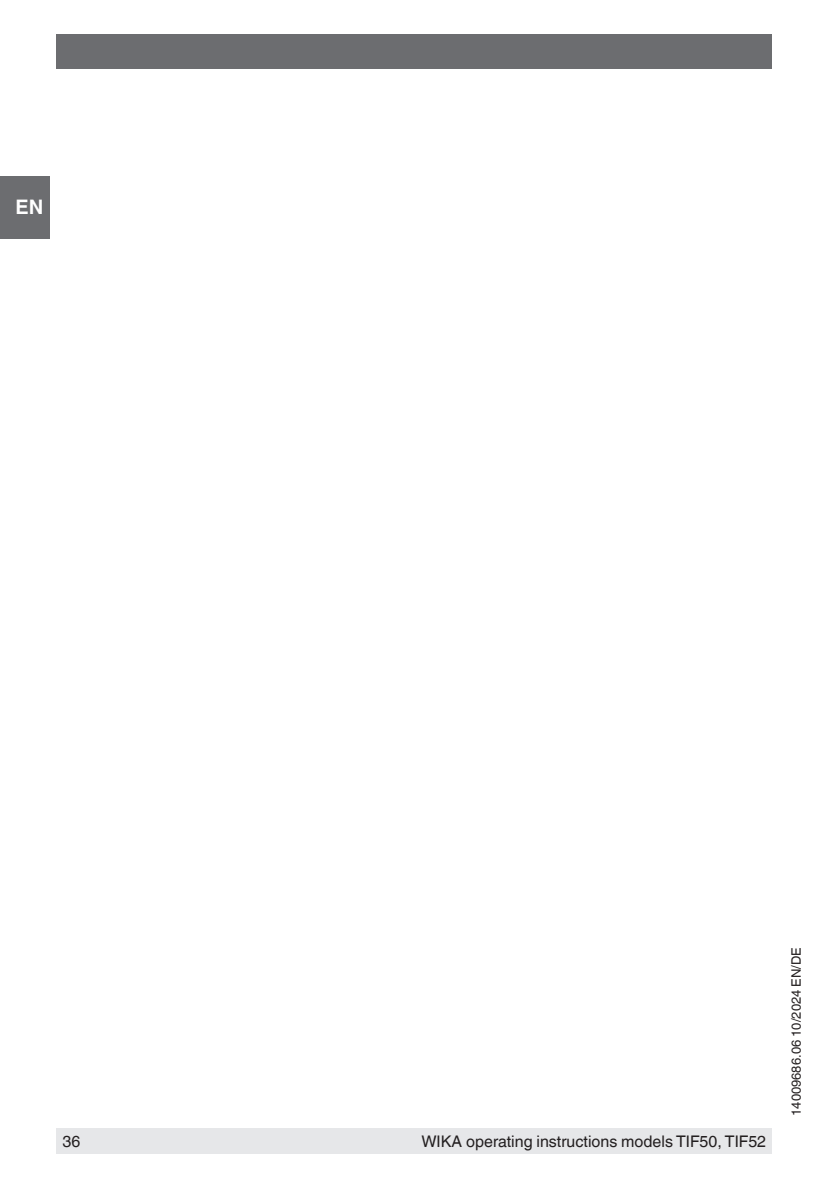
<style>
.page{position:relative;width:840px;height:1191px;background:#fff}
.page>*{position:absolute;margin:0;border:0;box-sizing:border-box;transform-origin:0 0}
.t1{font:700 20px "Helvetica World";color:#fff}
.t2{font:16px "Helvetica World";color:#231f20}
.t3{font:13px "Helvetica World";color:#231f20}
</style>
<div class="page">
<div style="left:57px;top:1128px;width:714px;height:26px;background:#e6e7e9"></div>
<div style="left:57px;top:34px;width:714px;height:34px;background:#6c6d70"></div>
<div style="left:0;top:176px;width:49px;height:62px;background:#6c6d70"></div>
<p class="t1" style="left:16px;top:196px;width:29px">EN</p>
<p class="t2" style="left:62px;top:1132px;width:19px">36</p>
<p class="t2" style="left:421px;top:1132px;width:346px">WIKA operating instructions models TIF50, TIF52</p>
<p class="t3" style="left:788px;top:1115px;width:170px;rotate:-90deg">14009686.06 10/2024 EN/DE</p>
</div>
